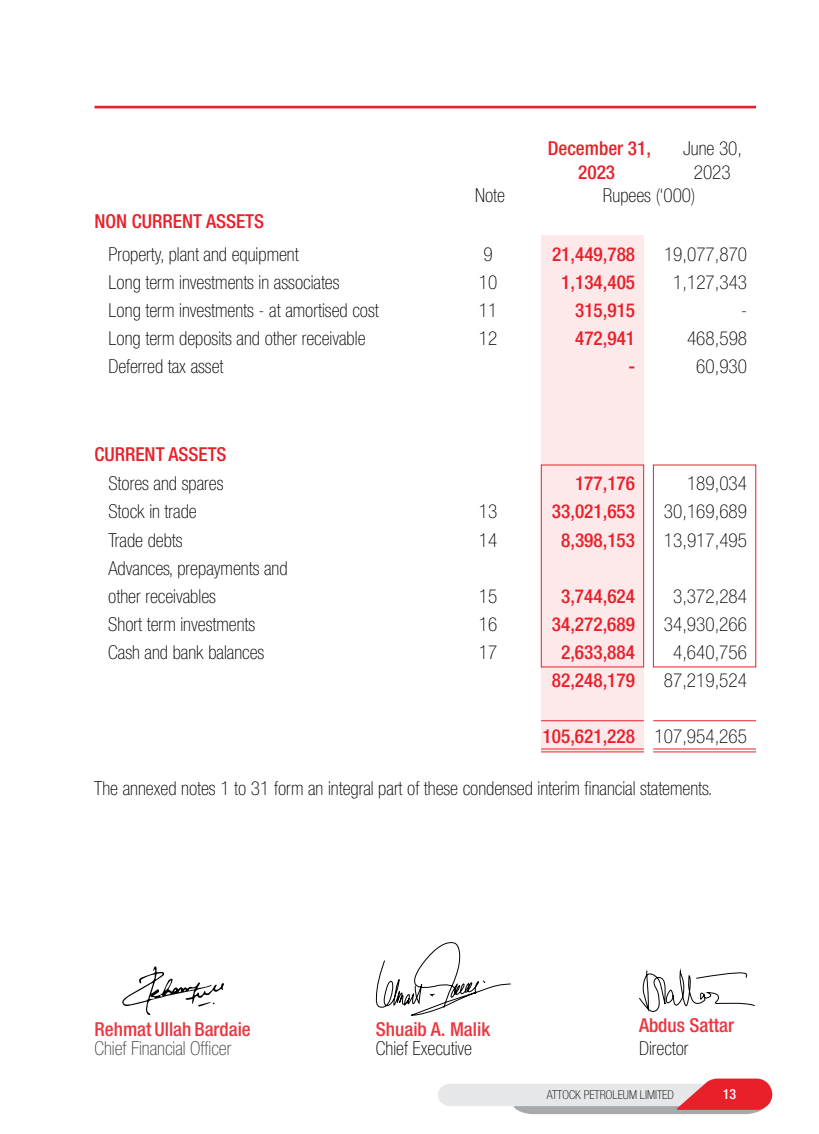
<style>
.page{position:relative;width:819px;height:1134px;background:#fff}
.page>*{position:absolute;margin:0;border:0;box-sizing:border-box;transform-origin:0 0}
.t1{font:100 condensed 19.25px/28px "Helvetica Neue LT Std";color:#000}
.t2{font:500 condensed 19.25px "Helvetica Neue LT Std";color:#e9202a}
.t3{font:500 condensed 19.25px "Helvetica Neue LT Std";color:#eb363f}
.t4{font:100 condensed 19.25px "Helvetica Neue LT Std";color:#414042}
.t5{font:500 condensed 14px "Helvetica Neue LT Std";color:#fff}
.t6{font:100 condensed 12.25px "Helvetica Neue LT Std";color:#000}
.s1{font-weight:100;color:#000}
</style>
<div class="page">
<svg style="left:438px;top:1079px;width:335px;height:35px"></svg>
<hr style="left:94px;top:106px;width:662px;height:2px;background:#e9202a">
<div style="left:541px;top:236px;width:103px;height:516px;background:#fde9ea"></div>
<hr style="left:653px;top:720px;width:103px;height:1px;background:#e9202a">
<hr style="left:653px;top:749px;width:103px;height:1px;background:#e9202a">
<hr style="left:653px;top:752px;width:103px;height:1px;background:#e9202a">
<hr style="left:541px;top:749px;width:103px;height:1px;background:#e9202a">
<hr style="left:541px;top:752px;width:103px;height:1px;background:#e9202a">
<hr style="left:541px;top:720px;width:103px;height:1px;background:#e9202a">
<div style="left:653px;top:465px;width:103px;height:202px;border:1px solid #e9202a"></div>
<div style="left:541px;top:465px;width:103px;height:202px;border:1px solid #e9202a"></div>
<svg style="left:375px;top:942px;width:136px;height:74px"></svg>
<svg style="left:639px;top:970px;width:116px;height:42px"></svg>
<svg style="left:122px;top:966px;width:102px;height:49px"></svg>
<p class="t2" style="left:548px;top:137px;width:105px">December 31,</p>
<p class="t1" style="left:683px;top:135px;width:61px">June 30,</p>
<p class="t2" style="left:578px;top:160px;width:38px">2023</p>
<p class="t1" style="left:694px;top:158px;width:38px">2023</p>
<p class="t1" style="left:475px;top:181px;width:31px">Note</p>
<p class="t1" style="left:603px;top:181px;width:94px">Rupees (‘000)</p>
<p class="t2" style="left:94px;top:210px;width:171px">NON CURRENT ASSETS</p>
<p class="t1" style="left:108px;top:240px;width:192px">Property, plant and equipment</p>
<p class="t1" style="left:484px;top:240px;width:11px">9</p>
<p class="t2" style="left:552px;top:243px;width:85px">21,449,788</p>
<p class="t1" style="left:664px;top:240px;width:85px">19,077,870</p>
<p class="t1" style="left:108px;top:268px;width:233px">Long term investments in associates</p>
<p class="t1" style="left:479px;top:268px;width:20px">10</p>
<p class="t2" style="left:561px;top:271px;width:75px">1,134,405</p>
<p class="t1" style="left:673px;top:268px;width:75px">1,127,343</p>
<p class="t1" style="left:108px;top:296px;width:272px">Long term investments - at amortised cost</p>
<p class="t1" style="left:479px;top:296px;width:20px">11</p>
<p class="t2" style="left:575px;top:299px;width:62px">315,915</p>
<p class="t1" style="left:741px;top:296px;width:8px">-</p>
<p class="t1" style="left:108px;top:324px;width:259px">Long term deposits and other receivable</p>
<p class="t1" style="left:479px;top:324px;width:20px">12</p>
<p class="t2" style="left:575px;top:327px;width:62px">472,941</p>
<p class="t1" style="left:687px;top:324px;width:62px">468,598</p>
<p class="t1" style="left:108px;top:352px;width:117px">Deferred tax asset</p>
<p class="t2" style="left:628px;top:355px;width:8px">-</p>
<p class="t1" style="left:696px;top:352px;width:52px">60,930</p>
<p class="t2" style="left:94px;top:442px;width:134px">CURRENT ASSETS</p>
<p class="t1" style="left:108px;top:470px;width:117px">Stores and spares</p>
<p class="t2" style="left:575px;top:472px;width:62px">177,176</p>
<p class="t1" style="left:687px;top:470px;width:62px">189,034</p>
<p class="t1" style="left:108px;top:498px;width:90px">Stock in trade</p>
<p class="t1" style="left:479px;top:498px;width:20px">13</p>
<p class="t2" style="left:552px;top:500px;width:85px">33,021,653</p>
<p class="t1" style="left:664px;top:498px;width:85px">30,169,689</p>
<p class="t1" style="left:108px;top:526px;width:76px">Trade debts</p>
<p class="t1" style="left:479px;top:526px;width:20px">14</p>
<p class="t2" style="left:561px;top:528px;width:75px">8,398,153</p>
<p class="t1" style="left:664px;top:526px;width:85px">13,917,495</p>
<p class="t1" style="left:108px;top:554px;width:181px">Advances, prepayments and other receivables</p>
<p class="t1" style="left:479px;top:582px;width:20px">15</p>
<p class="t2" style="left:561px;top:584px;width:75px">3,744,624</p>
<p class="t1" style="left:673px;top:582px;width:75px">3,372,284</p>
<p class="t1" style="left:108px;top:610px;width:149px">Short term investments</p>
<p class="t1" style="left:479px;top:610px;width:20px">16</p>
<p class="t2" style="left:552px;top:612px;width:85px">34,272,689</p>
<p class="t1" style="left:664px;top:610px;width:85px">34,930,266</p>
<p class="t1" style="left:108px;top:638px;width:158px">Cash and bank balances</p>
<p class="t1" style="left:479px;top:638px;width:20px">17</p>
<p class="t2" style="left:561px;top:640px;width:75px">2,633,884</p>
<p class="t1" style="left:673px;top:638px;width:75px">4,640,756</p>
<p class="t2" style="left:552px;top:668px;width:85px">82,248,179</p>
<p class="t1" style="left:664px;top:666px;width:85px">87,219,524</p>
<p class="t2" style="left:543px;top:724px;width:206px">105,621,228 <span class="s1">107,954,265</span></p>
<p class="t1" style="left:94px;top:774px;width:620px">The annexed notes 1 to 31 form an integral part of these condensed interim financial statements.</p>
<p class="t3" style="left:94px;top:1018px;width:158px">Rehmat Ullah Bardaie</p>
<p class="t4" style="left:94px;top:1038px;width:138px">Chief Financial Officer</p>
<p class="t3" style="left:376px;top:1018px;width:116px">Shuaib A. Malik</p>
<p class="t1" style="left:376px;top:1034px;width:98px">Chief Executive</p>
<p class="t3" style="left:639px;top:1014px;width:97px">Abdus Sattar</p>
<p class="t1" style="left:639px;top:1034px;width:51px">Director</p>
<p class="t6" style="left:547px;top:1088px;width:128px">ATTOCK PETROLEUM LIMITED</p>
<p class="t5" style="left:723px;top:1086px;width:15px">13</p>
</div>
